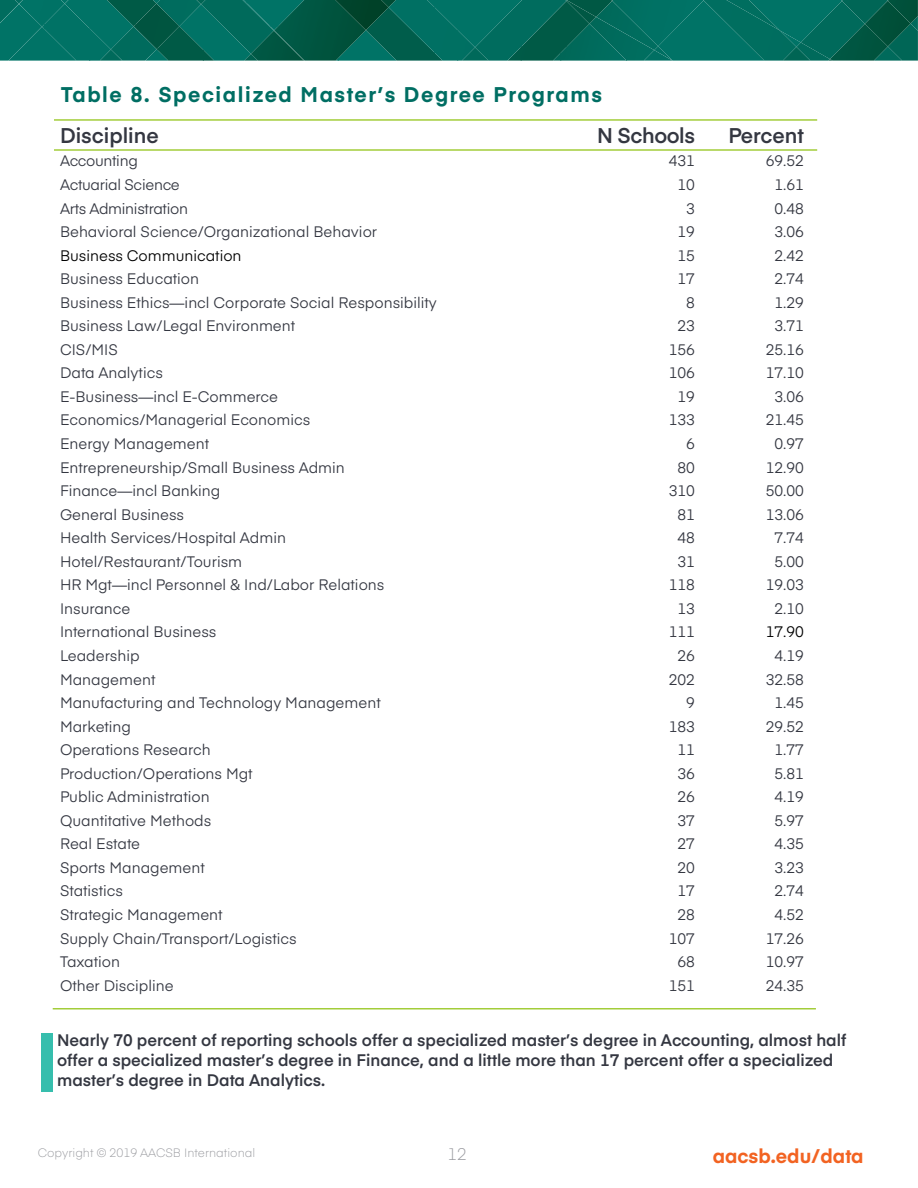
<style>
.page{position:relative;width:918px;height:1188px;background:#fff}
.page>*{position:absolute;margin:0;border:0;box-sizing:border-box;transform-origin:0 0}
.t1{font:700 21px "Eina 03";letter-spacing:.075em;color:#006e63}
.t2{font:600 21px "Eina 03";color:#343741}
.t3{font:600 21px "Eina 03";letter-spacing:-.02em;color:#343741}
.t4{font:700 19.5px "Eina 03";color:#f26322}
.t5{font:600 16.5px/19.8px "Eina 03";color:#343741}
.t6{font:300 16.5px "Eina 03";color:#9a9ba0}
.t7{font:15px "Eina 03";color:#343741}
.t8{font:15px "Eina 03";letter-spacing:-.02em;color:#343741}
.t9{font:15px "Eina 03";color:#000}
.t10{font:300 12px "Eina 03";color:#9a9ba0}
</style>
<div class="page">
<img style="left:902px;top:31px;width:16px;height:30px">
<img style="left:902px;top:1px;width:9px;height:23px">
<svg style="left:911px;top:0;width:7px;height:31px"></svg>
<img style="left:902px;top:24px;width:9px;height:23px">
<svg style="left:74px;top:0;width:828px;height:61px"></svg>
<img style="left:488px;top:52px;width:16px;height:9px">
<img style="left:462px;top:47px;width:26px;height:14px">
<div style="left:0;top:0;width:74px;height:61px;background:#007366"></div>
<img style="left:19px;top:0;width:46px;height:27px">
<img style="left:244px;top:30px;width:30px;height:31px">
<img style="left:251px;top:31px;width:23px;height:30px">
<img style="left:274px;top:0;width:92px;height:61px">
<img style="left:366px;top:0;width:23px;height:30px">
<img style="left:329px;top:0;width:37px;height:30px">
<img style="left:375px;top:0;width:27px;height:7px">
<hr style="left:54px;top:149px;width:763px;height:2px;background:#a3cd3a">
<hr style="left:53px;top:1008px;width:763px;height:2px;background:#a3cd3a">
<hr style="left:54px;top:119px;width:763px;height:2px;background:#a3cd3a">
<div style="left:42px;top:1034px;width:11px;height:58px;background:#36bead"></div>
<h1 class="t1" style="left:61px;top:79px;width:542px">Table 8. Specialized Master’s Degree Programs</h1>
<h1 class="t2" style="left:60px;top:120px;width:100px">Discipline</h1>
<h1 class="t3" style="left:597px;top:120px;width:99px">N Schools</h1>
<h1 class="t2" style="left:728px;top:120px;width:77px">Percent</h1>
<p class="t8" style="left:60px;top:150px;width:79px">Accounting</p>
<p class="t7" style="left:669px;top:150px;width:28px">431</p>
<p class="t7" style="left:766px;top:150px;width:40px">69.52</p>
<p class="t8" style="left:60px;top:173px;width:121px">Actuarial Science</p>
<p class="t7" style="left:678px;top:173px;width:19px">10</p>
<p class="t7" style="left:775px;top:173px;width:31px">1.61</p>
<p class="t8" style="left:60px;top:197px;width:129px">Arts Administration</p>
<p class="t7" style="left:686px;top:197px;width:10px">3</p>
<p class="t7" style="left:775px;top:197px;width:31px">0.48</p>
<p class="t7" style="left:60px;top:221px;width:319px">Behavioral Science/Organizational Behavior</p>
<p class="t7" style="left:678px;top:221px;width:19px">19</p>
<p class="t7" style="left:775px;top:221px;width:31px">3.06</p>
<p class="t9" style="left:60px;top:244px;width:183px">Business Communication</p>
<p class="t7" style="left:678px;top:244px;width:19px">15</p>
<p class="t7" style="left:775px;top:244px;width:31px">2.42</p>
<p class="t7" style="left:60px;top:268px;width:141px">Business Education</p>
<p class="t7" style="left:678px;top:268px;width:19px">17</p>
<p class="t7" style="left:775px;top:268px;width:31px">2.74</p>
<p class="t7" style="left:60px;top:291px;width:378px">Business Ethics—incl Corporate Social Responsibility</p>
<p class="t7" style="left:686px;top:291px;width:10px">8</p>
<p class="t7" style="left:775px;top:291px;width:31px">1.29</p>
<p class="t7" style="left:60px;top:315px;width:237px">Business Law/Legal Environment</p>
<p class="t7" style="left:678px;top:315px;width:19px">23</p>
<p class="t7" style="left:775px;top:315px;width:31px">3.71</p>
<p class="t7" style="left:60px;top:338px;width:59px">CIS/MIS</p>
<p class="t7" style="left:669px;top:338px;width:28px">156</p>
<p class="t7" style="left:766px;top:338px;width:40px">25.16</p>
<p class="t7" style="left:60px;top:362px;width:104px">Data Analytics</p>
<p class="t7" style="left:669px;top:362px;width:28px">106</p>
<p class="t7" style="left:766px;top:362px;width:40px">17.10</p>
<p class="t7" style="left:60px;top:385px;width:219px">E-Business—incl E-Commerce</p>
<p class="t7" style="left:678px;top:385px;width:19px">19</p>
<p class="t7" style="left:775px;top:385px;width:31px">3.06</p>
<p class="t7" style="left:60px;top:409px;width:252px">Economics/Managerial Economics</p>
<p class="t7" style="left:669px;top:409px;width:28px">133</p>
<p class="t7" style="left:766px;top:409px;width:40px">21.45</p>
<p class="t7" style="left:60px;top:432px;width:151px">Energy Management</p>
<p class="t7" style="left:686px;top:432px;width:10px">6</p>
<p class="t7" style="left:775px;top:432px;width:31px">0.97</p>
<p class="t7" style="left:60px;top:456px;width:286px">Entrepreneurship/Small Business Admin</p>
<p class="t7" style="left:678px;top:456px;width:19px">80</p>
<p class="t7" style="left:766px;top:456px;width:40px">12.90</p>
<p class="t7" style="left:60px;top:480px;width:162px">Finance—incl Banking</p>
<p class="t7" style="left:669px;top:480px;width:28px">310</p>
<p class="t7" style="left:766px;top:480px;width:40px">50.00</p>
<p class="t7" style="left:60px;top:503px;width:126px">General Business</p>
<p class="t7" style="left:678px;top:503px;width:19px">81</p>
<p class="t7" style="left:766px;top:503px;width:40px">13.06</p>
<p class="t7" style="left:60px;top:527px;width:228px">Health Services/Hospital Admin</p>
<p class="t7" style="left:678px;top:527px;width:19px">48</p>
<p class="t7" style="left:775px;top:527px;width:31px">7.74</p>
<p class="t7" style="left:60px;top:550px;width:184px">Hotel/Restaurant/Tourism</p>
<p class="t7" style="left:678px;top:550px;width:19px">31</p>
<p class="t7" style="left:775px;top:550px;width:31px">5.00</p>
<p class="t7" style="left:60px;top:574px;width:326px">HR Mgt—incl Personnel &amp; Ind/Labor Relations</p>
<p class="t7" style="left:669px;top:574px;width:28px">118</p>
<p class="t7" style="left:766px;top:574px;width:40px">19.03</p>
<p class="t7" style="left:60px;top:597px;width:72px">Insurance</p>
<p class="t7" style="left:678px;top:597px;width:19px">13</p>
<p class="t7" style="left:775px;top:597px;width:31px">2.10</p>
<p class="t7" style="left:60px;top:621px;width:158px">International Business</p>
<p class="t7" style="left:669px;top:621px;width:28px">111</p>
<p class="t9" style="left:766px;top:621px;width:40px">17.90</p>
<p class="t7" style="left:60px;top:644px;width:81px">Leadership</p>
<p class="t7" style="left:678px;top:644px;width:19px">26</p>
<p class="t7" style="left:775px;top:644px;width:31px">4.19</p>
<p class="t7" style="left:60px;top:668px;width:97px">Management</p>
<p class="t7" style="left:669px;top:668px;width:28px">202</p>
<p class="t7" style="left:766px;top:668px;width:40px">32.58</p>
<p class="t7" style="left:60px;top:692px;width:322px">Manufacturing and Technology Management</p>
<p class="t7" style="left:686px;top:692px;width:10px">9</p>
<p class="t7" style="left:775px;top:692px;width:31px">1.45</p>
<p class="t7" style="left:60px;top:715px;width:73px">Marketing</p>
<p class="t7" style="left:669px;top:715px;width:28px">183</p>
<p class="t7" style="left:766px;top:715px;width:40px">29.52</p>
<p class="t7" style="left:60px;top:739px;width:152px">Operations Research</p>
<p class="t7" style="left:678px;top:739px;width:19px">11</p>
<p class="t7" style="left:775px;top:739px;width:31px">1.77</p>
<p class="t7" style="left:60px;top:762px;width:194px">Production/Operations Mgt</p>
<p class="t7" style="left:678px;top:762px;width:19px">36</p>
<p class="t7" style="left:775px;top:762px;width:31px">5.81</p>
<p class="t7" style="left:60px;top:786px;width:151px">Public Administration</p>
<p class="t7" style="left:678px;top:786px;width:19px">26</p>
<p class="t7" style="left:775px;top:786px;width:31px">4.19</p>
<p class="t7" style="left:60px;top:809px;width:153px">Quantitative Methods</p>
<p class="t7" style="left:678px;top:809px;width:19px">37</p>
<p class="t7" style="left:775px;top:809px;width:31px">5.97</p>
<p class="t7" style="left:60px;top:833px;width:82px">Real Estate</p>
<p class="t7" style="left:678px;top:833px;width:19px">27</p>
<p class="t7" style="left:775px;top:833px;width:31px">4.35</p>
<p class="t7" style="left:60px;top:856px;width:146px">Sports Management</p>
<p class="t7" style="left:678px;top:856px;width:19px">20</p>
<p class="t7" style="left:775px;top:856px;width:31px">3.23</p>
<p class="t7" style="left:60px;top:880px;width:65px">Statistics</p>
<p class="t7" style="left:678px;top:880px;width:19px">17</p>
<p class="t7" style="left:775px;top:880px;width:31px">2.74</p>
<p class="t7" style="left:60px;top:903px;width:164px">Strategic Management</p>
<p class="t7" style="left:678px;top:903px;width:19px">28</p>
<p class="t7" style="left:775px;top:903px;width:31px">4.52</p>
<p class="t7" style="left:60px;top:927px;width:238px">Supply Chain/Transport/Logistics</p>
<p class="t7" style="left:669px;top:927px;width:28px">107</p>
<p class="t7" style="left:766px;top:927px;width:40px">17.26</p>
<p class="t7" style="left:60px;top:951px;width:62px">Taxation</p>
<p class="t7" style="left:678px;top:951px;width:19px">68</p>
<p class="t7" style="left:766px;top:951px;width:40px">10.97</p>
<p class="t7" style="left:60px;top:974px;width:115px">Other Discipline</p>
<p class="t7" style="left:669px;top:974px;width:28px">151</p>
<p class="t7" style="left:766px;top:974px;width:40px">24.35</p>
<p class="t5" style="left:57px;top:1029px;width:791px">Nearly 70 percent of reporting schools offer a specialized master’s degree in Accounting, almost half offer a specialized master’s degree in Finance, and a little more than 17 percent offer a specialized master’s degree in Data Analytics.</p>
<p class="t10" style="left:38px;top:1143px;width:219px">Copyright © 2019 AACSB International</p>
<p class="t6" style="left:448px;top:1142px;width:21px">12</p>
<h2 class="t4" style="left:713px;top:1141px;width:152px">aacsb.edu/data</h2>
</div>
